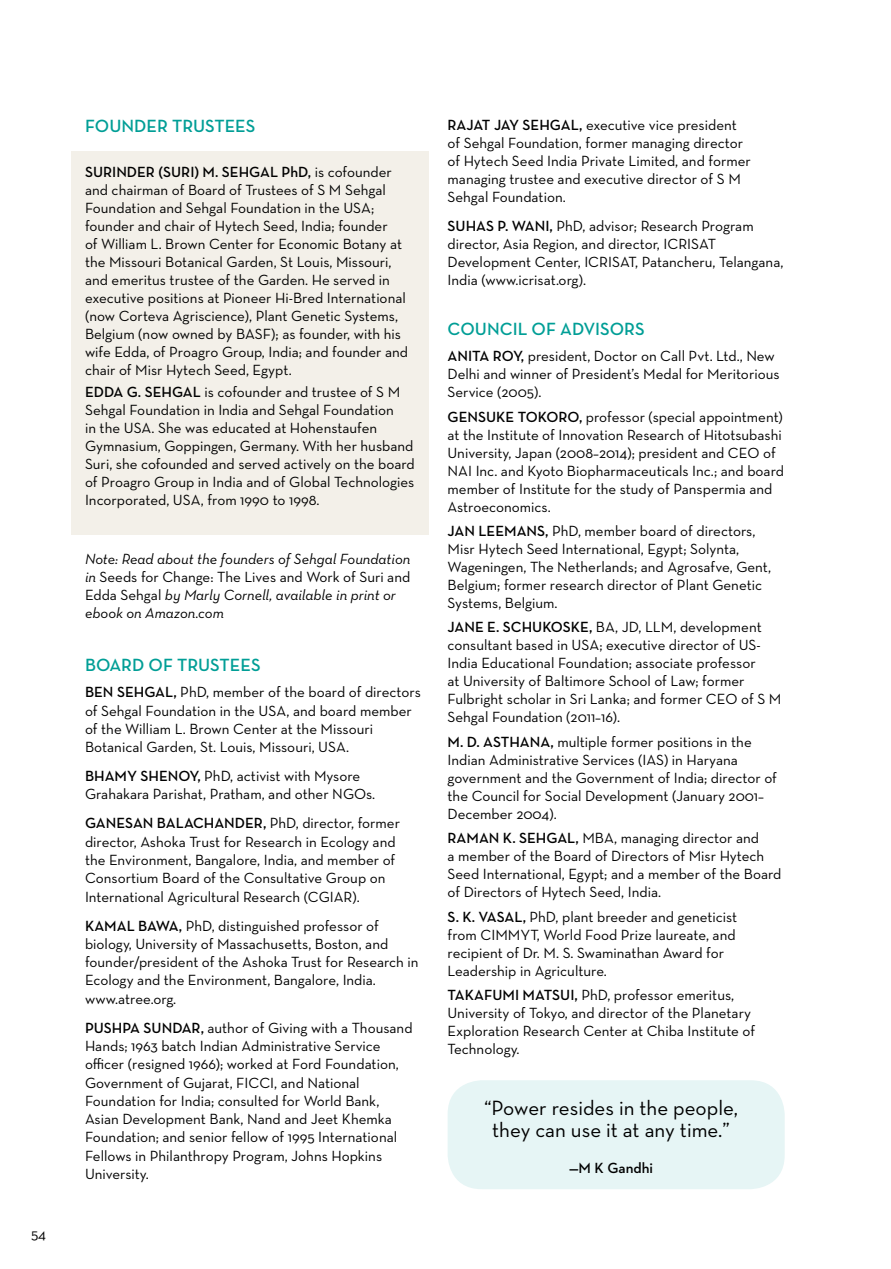
<style>
.page{position:relative;width:891px;height:1269px;background:#fff}
.page>*{position:absolute;margin:0;border:0;box-sizing:border-box;transform-origin:0 0}
.t1{font:21px/22.5px "Neutra Text";color:#000;text-align:center}
.t2{font:600 18px "Neutra Text";color:#009e96}
.t3{font:15px/18px "Neutra Text";color:#000}
.t4{font:italic 15px/18px "Neutra Text";color:#000}
.t5{font:600 15px "Neutra Text";color:#000}
.s1{font-weight:600}
.s2{font-style:normal}
</style>
<div class="page">
<div style="left:71px;top:151px;width:358px;height:384px;background:#f3f0e9"></div>
<div style="left:448px;top:1080px;width:337px;height:109px;background:#e6f5f5;border-radius:34px"></div>
<p class="t3" style="left:31px;top:1225px;width:17px">54</p>
<p class="t2" style="left:85px;top:115px;width:172px">FOUNDER TRUSTEES</p>
<p class="t3" style="left:85px;top:162px;width:325px"><span class="s1">SURINDER (SURI) M. SEHGAL PhD,</span> is cofounder and chairman of Board of Trustees of S M Sehgal Foundation and Sehgal Foundation in the USA; founder and chair of Hytech Seed, India; founder<br>of William L. Brown Center for Economic Botany at the Missouri Botanical Garden, St Louis, Missouri, and emeritus trustee of the Garden. He served in executive positions at Pioneer Hi-Bred International (now Corteva Agriscience), Plant Genetic Systems, Belgium (now owned by BASF); as founder, with his wife Edda, of Proagro Group, India; and founder and chair of Misr Hytech Seed, Egypt.</p>
<p class="t3" style="left:85px;top:382px;width:331px"><span class="s1">EDDA G. SEHGAL</span> is cofounder and trustee of S M Sehgal Foundation in India and Sehgal Foundation<br>in the USA. She was educated at Hohenstaufen Gymnasium, Goppingen, Germany. With her husband Suri, she cofounded and served actively on the board of Proagro Group in India and of Global Technologies Incorporated, USA, from 1990 to 1998.</p>
<p class="t4" style="left:85px;top:550px;width:327px">Note: Read about the founders of Sehgal Foundation in <span class="s2">Seeds for Change: The Lives and Work of Suri and Edda Sehgal</span> by Marly Cornell, available in print or ebook on Amazon.com</p>
<p class="t2" style="left:85px;top:653px;width:177px">BOARD OF TRUSTEES</p>
<p class="t3" style="left:85px;top:683px;width:337px"><span class="s1">BEN SEHGAL,</span> PhD, member of the board of directors of Sehgal Foundation in the USA, and board member of the William L. Brown Center at the Missouri Botanical Garden, St. Louis, Missouri, USA.</p>
<p class="t3" style="left:85px;top:767px;width:292px"><span class="s1">BHAMY SHENOY,</span> PhD, activist with Mysore<br>Grahakara Parishat, Pratham, and other NGOs.</p>
<p class="t3" style="left:85px;top:814px;width:317px"><span class="s1">GANESAN BALACHANDER,</span> PhD, director, former director, Ashoka Trust for Research in Ecology and the Environment, Bangalore, India, and member of Consortium Board of the Consultative Group on International Agricultural Research (CGIAR).</p>
<p class="t3" style="left:85px;top:916px;width:335px"><span class="s1">KAMAL BAWA,</span> PhD, distinguished professor of biology, University of Massachusetts, Boston, and founder/president of the Ashoka Trust for Research in Ecology and the Environment, Bangalore, India. www.atree.org.</p>
<p class="t3" style="left:85px;top:1018px;width:329px"><span class="s1">PUSHPA SUNDAR,</span> author of Giving with a Thousand Hands; 1963 batch Indian Administrative Service officer (resigned 1966); worked at Ford Foundation, Government of Gujarat, FICCI, and National Foundation for India; consulted for World Bank, Asian Development Bank, Nand and Jeet Khemka Foundation; and senior fellow of 1995 International Fellows in Philanthropy Program, Johns Hopkins University.</p>
<p class="t3" style="left:448px;top:116px;width:305px"><span class="s1">RAJAT JAY SEHGAL,</span> executive vice president of Sehgal Foundation, former managing director of Hytech Seed India Private Limited, and former managing trustee and executive director of S M Sehgal Foundation.</p>
<p class="t3" style="left:448px;top:216px;width:337px"><span class="s1">SUHAS P. WANI,</span> PhD, advisor; Research Program director, Asia Region, and director, ICRISAT Development Center, ICRISAT, Patancheru, Telangana, India (www.icrisat.org).</p>
<p class="t2" style="left:448px;top:318px;width:199px">COUNCIL OF ADVISORS</p>
<p class="t3" style="left:448px;top:347px;width:333px"><span class="s1">ANITA ROY,</span> president, Doctor on Call Pvt. Ltd., New<br>Delhi and winner of President’s Medal for Meritorious<br>Service (2005).</p>
<p class="t3" style="left:448px;top:407px;width:338px"><span class="s1">GENSUKE TOKORO,</span> professor (special appointment) at the Institute of Innovation Research of Hitotsubashi University, Japan (2008–2014); president and CEO of NAI Inc. and Kyoto Biopharmaceuticals Inc.; and board member of Institute for the study of Panspermia and Astroeconomics.</p>
<p class="t3" style="left:448px;top:522px;width:325px"><span class="s1">JAN LEEMANS,</span> PhD, member board of directors, Misr Hytech Seed International, Egypt; Solynta, Wageningen, The Netherlands; and Agrosafve, Gent, Belgium; former research director of Plant Genetic Systems, Belgium.</p>
<p class="t3" style="left:448px;top:618px;width:335px"><span class="s1">JANE E. SCHUKOSKE,</span> BA, JD, LLM, development consultant based in USA; executive director of US-India Educational Foundation; associate professor<br>at University of Baltimore School of Law; former Fulbright scholar in Sri Lanka; and former CEO of S M Sehgal Foundation (2011–16).</p>
<p class="t3" style="left:448px;top:732px;width:331px"><span class="s1">M. D. ASTHANA,</span> multiple former positions in the Indian Administrative Services (IAS) in Haryana government and the Government of India; director of the Council for Social Development (January 2001– December 2004).</p>
<p class="t3" style="left:448px;top:829px;width:335px"><span class="s1">RAMAN K. SEHGAL,</span> MBA, managing director and<br>a member of the Board of Directors of Misr Hytech Seed International, Egypt; and a member of the Board of Directors of Hytech Seed, India.</p>
<p class="t3" style="left:448px;top:907px;width:291px"><span class="s1">S. K. VASAL,</span> PhD, plant breeder and geneticist from CIMMYT, World Food Prize laureate, and recipient of Dr. M. S. Swaminathan Award for Leadership in Agriculture.</p>
<p class="t3" style="left:448px;top:986px;width:309px"><span class="s1">TAKAFUMI MATSUI,</span> PhD, professor emeritus, University of Tokyo, and director of the Planetary Exploration Research Center at Chiba Institute of Technology.</p>
<h1 class="t1" style="left:484px;top:1096px;width:255px">“Power resides in the people, they can use it at any time.”</h1>
<p class="t5" style="left:569px;top:1159px;width:86px">—M K Gandhi</p>
</div>
